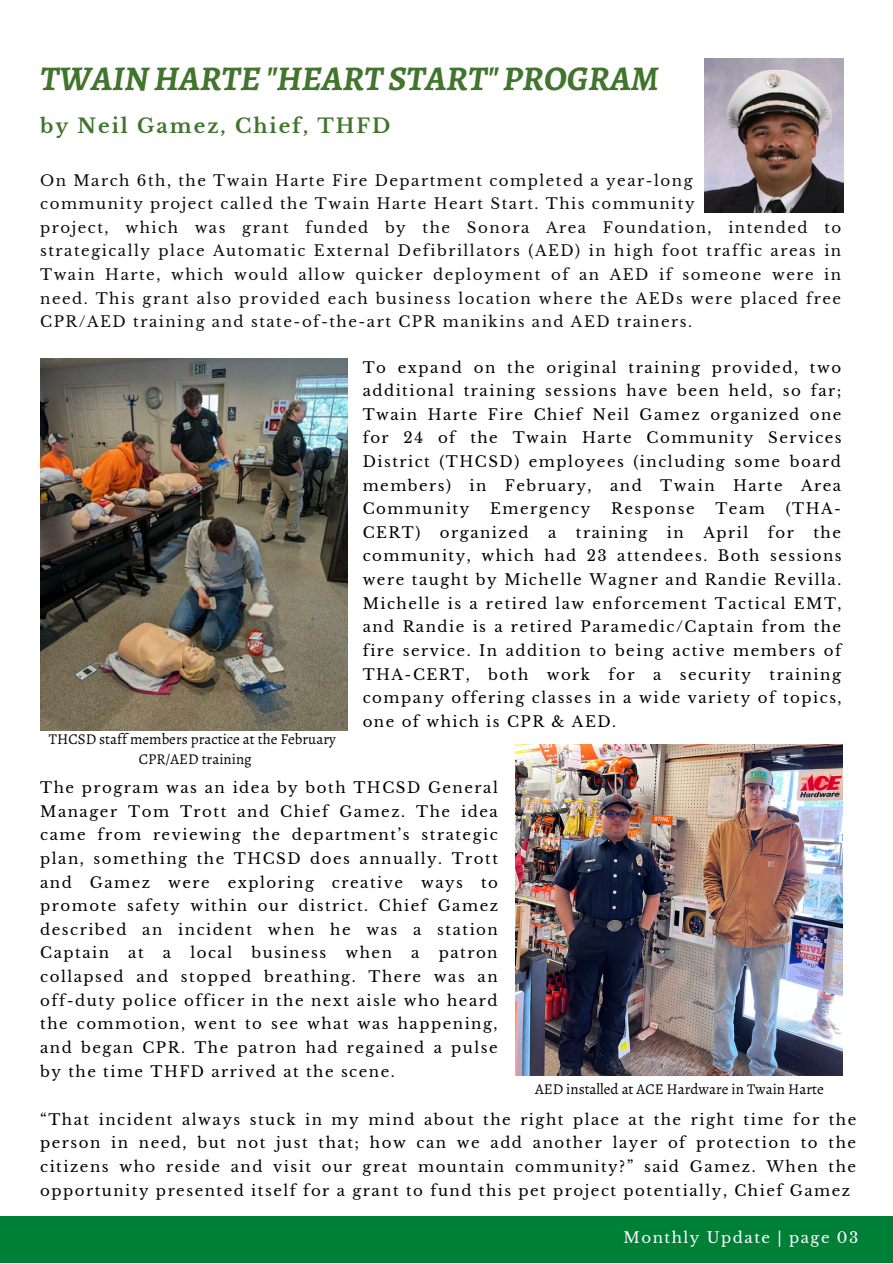
<style>
.page{position:relative;width:893px;height:1264px;background:#fff}
.page>*{position:absolute;margin:0;border:0;box-sizing:border-box;transform-origin:0 0}
.t1{font:italic 700 34.65px "Alegreya";color:#41742c}
.t2{font:700 19.8px "Libre Baskerville";letter-spacing:.1em;color:#41742c}
.t3{font:15px/23.5px "Libre Baskerville";letter-spacing:.1em;color:#000;text-align:justify}
.t4{font:15px/23.5px "Libre Baskerville";letter-spacing:.1em;color:#0b0d0c;text-align:justify}
.t5{font:15px/20.2px "Alegreya";color:#000;text-align:center}
.t6{font:15px "Libre Baskerville";letter-spacing:.1em;color:#fff}
</style>
<div class="page">
<div style="left:0;top:1216px;width:892px;height:46px;background:#008037"></div>
<img style="left:704px;top:58px;width:138px;height:154px">
<img style="left:515px;top:744px;width:327px;height:331px">
<img style="left:40px;top:358px;width:307px;height:372px">
<p class="t1" style="left:40px;top:55px;width:620px">TWAIN HARTE "HEART START" PROGRAM</p>
<p class="t2" style="left:40px;top:114px;width:352px">by Neil Gamez, Chief, THFD</p>
<p class="t4" style="left:40px;top:168px;width:654px">On March 6th, the Twain Harte Fire Department completed a year-long</p>
<p class="t4" style="left:40px;top:192px;width:656px">community project called the Twain Harte Heart Start. This community</p>
<p class="t4" style="left:40px;top:216px;width:802px">project, which was grant funded by the Sonora Area Foundation, intended to strategically place Automatic External Defibrillators (AED) in high foot traffic areas in Twain Harte, which would allow quicker deployment of an AED if someone were in need. This grant also provided each business location where the AEDs were placed free CPR/AED training and state-of-the-art CPR manikins and AED trainers.</p>
<p class="t3" style="left:362px;top:355px;width:480px">To expand on the original training provided, two additional training sessions have been held, so far; Twain Harte Fire Chief Neil Gamez organized one for 24 of the Twain Harte Community Services District (THCSD) employees (including some board members) in February, and Twain Harte Area Community</p>
<p class="t3" style="left:490px;top:497px;width:102px">Emergency</p>
<p class="t3" style="left:611px;top:497px;width:85px">Response</p>
<p class="t3" style="left:715px;top:497px;width:51px">Team</p>
<p class="t3" style="left:785px;top:497px;width:57px">(THA-</p>
<p class="t5" style="left:49px;top:728px;width:288px">THCSD staff members practice at the February<br>CPR/AED training</p>
<p class="t3" style="left:362px;top:521px;width:59px">CERT)</p>
<p class="t3" style="left:440px;top:521px;width:90px">organized</p>
<p class="t3" style="left:548px;top:521px;width:10px">a</p>
<p class="t3" style="left:576px;top:521px;width:73px">training</p>
<p class="t3" style="left:667px;top:521px;width:18px">in</p>
<p class="t3" style="left:703px;top:521px;width:46px">April</p>
<p class="t3" style="left:767px;top:521px;width:28px">for</p>
<p class="t3" style="left:362px;top:521px;width:480px;text-indent:451px">the community, which had 23 attendees. Both sessions were taught by Michelle Wagner and Randie Revilla.<br>Michelle is a retired law enforcement Tactical EMT, and Randie is a retired Paramedic/Captain from the fire service. In addition to being active members of THA-CERT, both work for a security training company offering classes in a wide variety of topics, one of which is CPR &amp; AED.</p>
<p class="t3" style="left:40px;top:776px;width:459px">The program was an idea by both THCSD General Manager Tom Trott and Chief Gamez. The idea came from reviewing the department’s strategic plan, something the THCSD does annually. Trott and Gamez were exploring creative ways to promote safety within our district. Chief Gamez described an incident when he was a station Captain</p>
<p class="t3" style="left:128px;top:941px;width:17px">at</p>
<p class="t3" style="left:163px;top:941px;width:10px">a</p>
<p class="t3" style="left:190px;top:941px;width:43px">local</p>
<p class="t3" style="left:251px;top:941px;width:76px">business</p>
<p class="t3" style="left:345px;top:941px;width:48px">when</p>
<p class="t3" style="left:411px;top:941px;width:10px">a</p>
<p class="t3" style="left:40px;top:941px;width:459px;text-indent:398px">patron collapsed and stopped breathing. There was an off-duty police officer in the next aisle who heard the commotion, went to see what was happening, and began CPR. The patron had regained a pulse by the time THFD arrived at the scene.</p>
<p class="t3" style="left:40px;top:1107px;width:817px">“That incident always stuck in my mind about the right place at the right time for the person in need, but not just that; how can we add another layer of protection to the citizens who reside and visit our great mountain community?” said Gamez. When the opportunity presented itself for a grant to fund this pet project potentially, Chief Gamez</p>
<p class="t5" style="left:535px;top:1078px;width:290px">AED installed at ACE Hardware in Twain Harte</p>
<p class="t6" style="left:623px;top:1228px;width:236px">Monthly Update | page 03</p>
</div>
